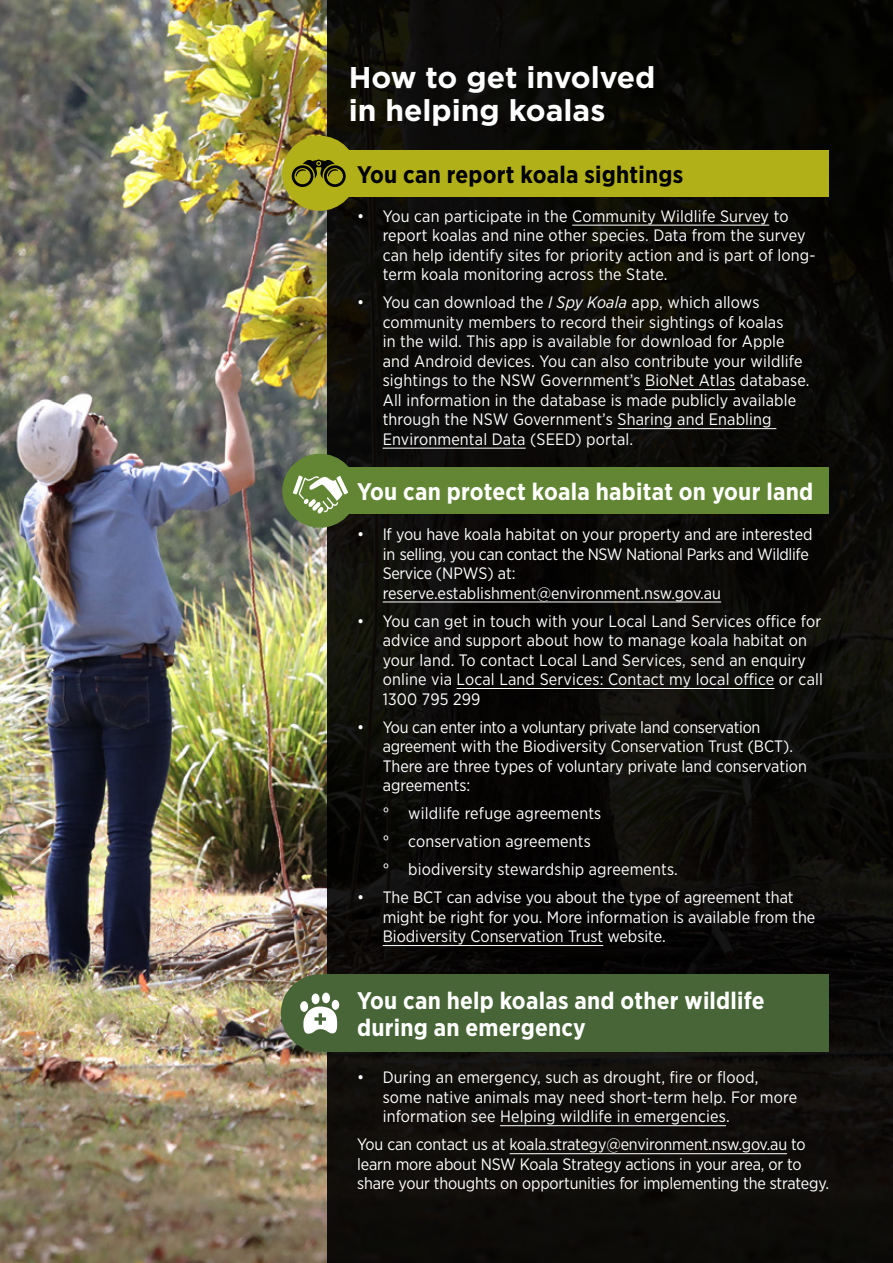
<style>
.page{position:relative;width:893px;height:1263px;background:#fff}
.page>*{position:absolute;margin:0;border:0;box-sizing:border-box;transform-origin:0 0}
._04_Heading_1{font:700 30px/33px "Gotham";color:#fff}
._05_Heading_2{font:700 24px/27px "Gotham Narrow";letter-spacing:.01em;color:#fff}
._05_Heading_2-2{font:700 24px "Gotham Narrow";letter-spacing:.01em;color:#000}
._08_Body_copy{font:16.5px/19.5px "Gotham Narrow";letter-spacing:.01em;color:#fff}
._08_Body_copy-2{font:16.5px/19.5px "Gotham Narrow";letter-spacing:-.01em;color:#fff}
._08_Body_copy-3{font:16.5px/19.5px "Gotham Narrow";letter-spacing:-.015em;color:#fff}
.s1{font-style:italic}
</style>
<div class="page">
<img style="left:0;top:0;width:327px;height:1263px">
<div style="left:327px;top:0;width:566px;height:1263px;background:#0c0b08"></div>
<div style="left:349px;top:150px;width:480px;height:47px;background:#b2b018"></div>
<hr style="left:572px;top:225px;width:197px;height:1px;background:#fff">
<hr style="left:645px;top:389px;width:90px;height:1px;background:#fff">
<hr style="left:617px;top:428px;width:159px;height:1px;background:#fff">
<hr style="left:383px;top:448px;width:143px;height:1px;background:#fff">
<div style="left:349px;top:467px;width:480px;height:47px;background:#628633"></div>
<hr style="left:383px;top:602px;width:338px;height:1px;background:#fff">
<hr style="left:457px;top:688px;width:317px;height:1px;background:#fff">
<hr style="left:383px;top:945px;width:220px;height:1px;background:#fff">
<div style="left:349px;top:974px;width:480px;height:78px;background:#476536"></div>
<hr style="left:500px;top:1125px;width:226px;height:1px;background:#fff">
<hr style="left:510px;top:1153px;width:277px;height:1px;background:#fff">
<div style="left:282px;top:454px;width:75px;height:74px;background:#628633;border-radius:50%"></div>
<svg style="left:293px;top:475px;width:55px;height:39px"></svg>
<div style="left:282px;top:136px;width:75px;height:75px;background:#b2b018;border-radius:50%"></div>
<svg style="left:292px;top:159px;width:54px;height:28px"></svg>
<div style="left:281px;top:974px;width:77px;height:78px;background:#476536;border-radius:50%"></div>
<div style="left:323px;top:974px;width:32px;height:78px;background:#476536"></div>
<div style="left:300px;top:1001px;width:8px;height:11px;background:#fff;border-radius:50%"></div>
<div style="left:312px;top:993px;width:8px;height:11px;background:#fff;border-radius:50%"></div>
<div style="left:322px;top:992px;width:8px;height:11px;background:#fff;border-radius:50%"></div>
<div style="left:332px;top:1000px;width:7px;height:10px;background:#fff;border-radius:50%"></div>
<svg style="left:303px;top:1006px;width:35px;height:28px"></svg>
<p class="_04_Heading_1" style="left:349px;top:60px;width:308px">How to get involved in helping koalas</p>
<p class="_05_Heading_2-2" style="left:357px;top:159px;width:328px">You can report koala sightings</p>
<p class="_08_Body_copy" style="left:383px;top:206px;width:434px;text-indent:-26px">• You can participate in the Community Wildlife Survey to report koalas and nine other species. Data from the survey can help identify sites for priority action and is part of long&shy;term koala monitoring across the State.</p>
<p class="_08_Body_copy" style="left:383px;top:292px;width:428px;text-indent:-26px">• You can download the <span class="s1">I Spy Koala</span> app, which allows community members to record their sightings of koalas<br>in the wild. This app is available for download for Apple and Android devices. You can also contribute your wildlife sightings to the NSW Government’s BioNet Atlas database.<br>All information in the database is made publicly available through the NSW Government’s Sharing and Enabling Environmental Data (SEED) portal.</p>
<p class="_05_Heading_2" style="left:357px;top:478px;width:457px">You can protect koala habitat on your land</p>
<p class="_08_Body_copy-3" style="left:383px;top:524px;width:431px;text-indent:-26px">• If you have koala habitat on your property and are interested in selling, you can contact the NSW National Parks and Wildlife Service (NPWS) at: reserve.establishment@environment.nsw.gov.au</p>
<p class="_08_Body_copy" style="left:383px;top:611px;width:442px;text-indent:-26px">• You can get in touch with your Local Land Services office for advice and support about how to manage koala habitat on your land. To contact Local Land Services, send an enquiry online via Local Land Services: Contact my local office or call 1300 795 299</p>
<p class="_08_Body_copy" style="left:383px;top:717px;width:426px;text-indent:-26px">• You can enter into a voluntary private land conservation agreement with the Biodiversity Conservation Trust (BCT).<br>There are three types of voluntary private land conservation agreements:</p>
<p class="_08_Body_copy" style="left:383px;top:803px;width:220px">° wildlife refuge agreements</p>
<p class="_08_Body_copy" style="left:383px;top:831px;width:210px">° conservation agreements</p>
<p class="_08_Body_copy" style="left:383px;top:859px;width:297px">° biodiversity stewardship agreements.</p>
<p class="_08_Body_copy" style="left:383px;top:887px;width:434px;text-indent:-26px">• The BCT can advise you about the type of agreement that might be right for you. More information is available from the<br>Biodiversity Conservation Trust website.</p>
<p class="_05_Heading_2" style="left:357px;top:987px;width:409px">You can help koalas and other wildlife during an emergency</p>
<p class="_08_Body_copy" style="left:383px;top:1067px;width:416px;text-indent:-26px">• During an emergency, such as drought, fire or flood, some native animals may need short-term help. For more information see Helping wildlife in emergencies.</p>
<p class="_08_Body_copy-2" style="left:357px;top:1134px;width:473px">You can contact us at koala.strategy@environment.nsw.gov.au to learn more about NSW Koala Strategy actions in your area, or to share your thoughts on opportunities for implementing the strategy.</p>
</div>
